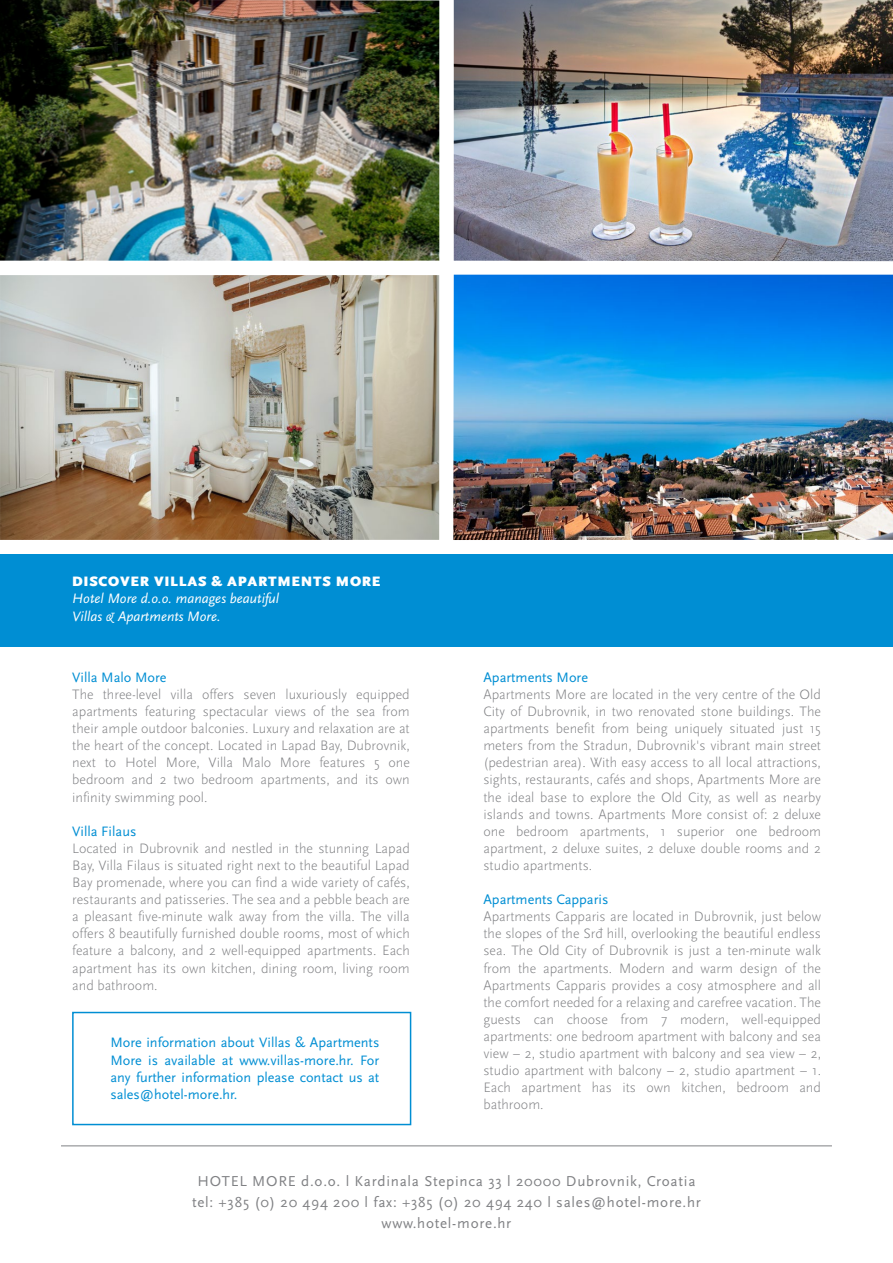
<style>
.page{position:relative;width:893px;height:1263px;background:#fff}
.page>*{position:absolute;margin:0;border:0;box-sizing:border-box;transform-origin:0 0}
.t1{font:15px/21px "Scala Sans";letter-spacing:.05em;color:#808184;text-align:center}
.t2{font:300 14.25px/17.1px "Scala Sans";color:#808184;text-align:justify}
.t3{font:14.25px/17.1px "Scala Sans";color:#008ed3;text-align:justify}
.t4{font:14.25px/17.1px "Scala Sans Regular LF Italic";color:#fff}
.t5{font:900 14.25px "Scala Sans";letter-spacing:.05em;color:#fff}
</style>
<div class="page">
<img style="left:0;top:275px;width:439px;height:265px">
<img style="left:0;top:0;width:439px;height:261px">
<img style="left:454px;top:0;width:439px;height:261px">
<img style="left:453px;top:275px;width:440px;height:265px">
<hr style="left:61px;top:1145px;width:771px;height:1px;background:#808184">
<div style="left:72px;top:1012px;width:339px;height:113px;border:2px solid #008ed3"></div>
<div style="left:0;top:554px;width:893px;height:93px;background:#008ed3"></div>
<p class="t5" style="left:72px;top:574px;width:310px">DISCOVER VILLAS &amp; APARTMENTS MORE</p>
<p class="t4" style="left:72px;top:590px;width:209px">Hotel More d.o.o. manages beautiful<br>Villas &amp; Apartments More.</p>
<p class="t3" style="left:72px;top:669px;width:96px">Villa Malo More</p>
<p class="t2" style="left:72px;top:686px;width:339px">The three-level villa offers seven luxuriously equipped apartments featuring spectacular views of the sea from their ample outdoor balconies. Luxury and relaxation are at the heart of the concept. Located in Lapad Bay, Dubrovnik, next to Hotel More, Villa Malo More features 5 one bedroom and 2 two bedroom apartments, and its own infinity swimming pool.</p>
<p class="t3" style="left:72px;top:823px;width:66px">Villa Filaus</p>
<p class="t2" style="left:72px;top:840px;width:339px">Located in Dubrovnik and nestled in the stunning Lapad Bay, Villa Filaus is situated right next to the beautiful Lapad Bay promenade, where you can find a wide variety of cafés, restaurants and patisseries. The sea and a pebble beach are a pleasant five-minute walk away from the villa. The villa offers 8 beautifully furnished double rooms, most of which feature a balcony, and 2 well-equipped apartments. Each apartment has its own kitchen, dining room, living room and bathroom.</p>
<p class="t3" style="left:110px;top:1034px;width:271px">More information about Villas &amp; Apartments More is available at www.villas-more.hr. For any further information please contact us at sales@hotel-more.hr.</p>
<p class="t3" style="left:483px;top:669px;width:106px">Apartments More</p>
<p class="t2" style="left:483px;top:686px;width:339px">Apartments More are located in the very centre of the Old City of Dubrovnik, in two renovated stone buildings. The apartments benefit from being uniquely situated just 15 meters from the Stradun, Dubrovnik's vibrant main street (pedestrian area). With easy access to all local attractions, sights, restaurants, cafés and shops, Apartments More are the ideal base to explore the Old City, as well as nearby islands and towns. Apartments More consist of: 2 deluxe one bedroom apartments, 1 superior one bedroom apartment, 2 deluxe suites, 2 deluxe double rooms and 2 studio apartments.</p>
<p class="t3" style="left:483px;top:891px;width:126px">Apartments Capparis</p>
<p class="t2" style="left:483px;top:908px;width:339px">Apartments Capparis are located in Dubrovnik, just below the slopes of the Srđ hill, overlooking the beautiful endless sea. The Old City of Dubrovnik is just a ten-minute walk from the apartments. Modern and warm design of the Apartments Capparis provides a cosy atmosphere and all the comfort needed for a relaxing and carefree vacation. The guests can choose from 7 modern, well-equipped apartments: one bedroom apartment with balcony and sea view – 2, studio apartment with balcony and sea view – 2, studio apartment with balcony – 2, studio apartment – 1.<br>Each apartment has its own kitchen, bedroom and bathroom.</p>
<p class="t1" style="left:192px;top:1171px;width:510px">HOTEL MORE d.o.o. l Kardinala Stepinca 33 l 20000 Dubrovnik, Croatia tel: +385 (0) 20 494 200 l fax: +385 (0) 20 494 240 l sales@hotel-more.hr www.hotel-more.hr</p>
</div>
